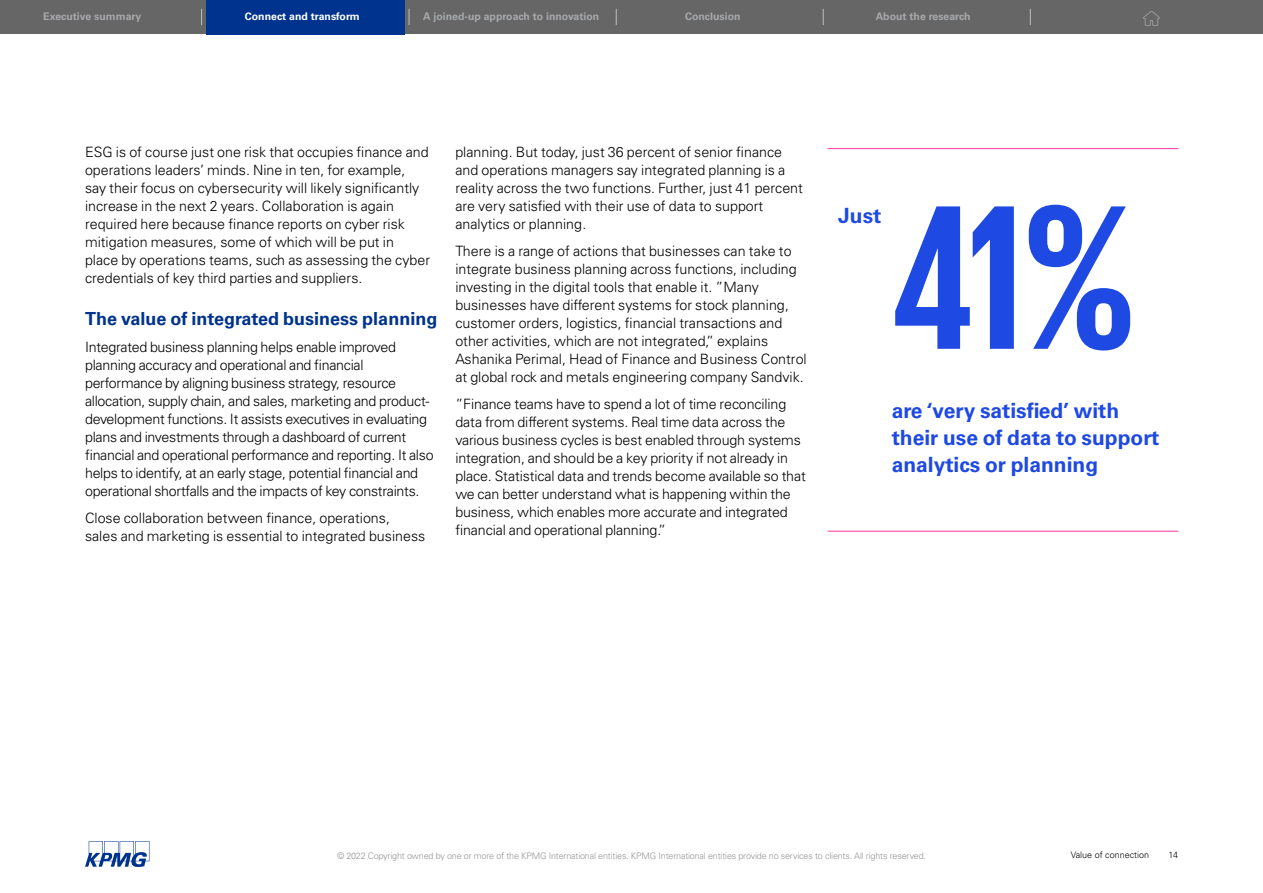
<style>
.page{position:relative;width:1263px;height:893px;background:#fff}
.page>*{position:absolute;margin:0;border:0;box-sizing:border-box;transform-origin:0 0}
.t1{font:700 210px "KPMG";color:#1e49e2}
.t2{font:700 21px/27px "Univers LT Std";color:#1e49e2}
.t3{font:700 18px "Univers LT Std";color:#00338d}
.t4{font:300 14.25px/18px "Univers LT Std";color:#000}
.t5{font:300 14.25px/18px "Univers LT Std";letter-spacing:-.02em;color:#000}
.t6{font:700 10.5px "Univers LT Std";color:#a7a9ac}
.t7{font:300 10.5px "Univers LT Std";color:#fff}
.t8{font:700 10.5px "Univers LT Std";color:#fff}
.t9{font:300 9px "Univers LT Std";letter-spacing:-.02em;color:#939598}
.t10{font:300 9px "Univers LT Std";color:#000}
</style>
<div class="page">
<hr style="left:827px;top:148px;width:351px;height:1px;background:#fd349c">
<hr style="left:827px;top:531px;width:351px;height:1px;background:#fd349c">
<div style="left:0;top:0;width:1263px;height:34px;background:#666"></div>
<svg style="left:85px;top:841px;width:64px;height:26px"></svg>
<svg style="left:1143px;top:11px;width:16px;height:15px"></svg>
<svg style="left:616px;top:9px;width:1px;height:16px"></svg>
<svg style="left:823px;top:9px;width:1px;height:16px"></svg>
<svg style="left:1030px;top:9px;width:1px;height:16px"></svg>
<svg style="left:201px;top:9px;width:1px;height:16px"></svg>
<svg style="left:409px;top:9px;width:1px;height:16px"></svg>
<div style="left:206px;top:0;width:199px;height:34px;background:#00338d"></div>
<p class="t7" style="left:252px;top:10px;width:109px">Connect and transform</p>
<p class="t6" style="left:43px;top:11px;width:100px">Executive summary</p>
<p class="t6" style="left:423px;top:11px;width:178px">A joined-up approach to innovation</p>
<p class="t6" style="left:685px;top:11px;width:57px">Conclusion</p>
<p class="t6" style="left:876px;top:11px;width:96px">About the research</p>
<p class="t8" style="left:245px;top:11px;width:81px">Con ect and tra</p>
<p class="t4" style="left:85px;top:143px;width:347px">ESG is of course just one risk that occupies finance and operations leaders’ minds. Nine in ten, for example,<br>say their focus on cybersecurity will likely significantly increase in the next 2 years. Collaboration is again required here because finance reports on cyber risk mitigation measures, some of which will be put in place by operations teams, such as assessing the cyber credentials of key third parties and suppliers.</p>
<p class="t3" style="left:85px;top:308px;width:354px">The value of integrated business planning</p>
<p class="t5" style="left:85px;top:338px;width:350px">Integrated business planning helps enable improved planning accuracy and operational and financial performance by aligning business strategy, resource allocation, supply chain, and sales, marketing and product&shy;development functions. It assists executives in evaluating plans and investments through a dashboard of current financial and operational performance and reporting. It also helps to identify, at an early stage, potential financial and operational shortfalls and the impacts of key constraints.</p>
<p class="t4" style="left:85px;top:509px;width:342px">Close collaboration between finance, operations, sales and marketing is essential to integrated business</p>
<p class="t4" style="left:455px;top:143px;width:349px">planning. But today, just 36 percent of senior finance and operations managers say integrated planning is a reality across the two functions. Further, just 41 percent are very satisfied with their use of data to support analytics or planning.</p>
<p class="t4" style="left:455px;top:242px;width:353px">There is a range of actions that businesses can take to integrate business planning across functions, including investing in the digital tools that enable it. ”Many businesses have different systems for stock planning, customer orders, logistics, financial transactions and other activities, which are not integrated,” explains Ashanika Perimal, Head of Finance and Business Control at global rock and metals engineering company Sandvik.</p>
<p class="t4" style="left:455px;top:395px;width:352px">”Finance teams have to spend a lot of time reconciling data from different systems. Real time data across the various business cycles is best enabled through systems integration, and should be a key priority if not already in place. Statistical data and trends become available so that we can better understand what is happening within the business, which enables more accurate and integrated financial and operational planning.”</p>
<h2 class="t2" style="left:892px;top:397px;width:269px">are ‘very satisfied’ with their use of data to support analytics or planning</h2>
<h2 class="t2" style="left:838px;top:202px;width:45px">Just</h2>
<h1 class="t1" style="left:892px;top:172px;width:246px">41%</h1>
<p class="t9" style="left:337px;top:850px;width:590px">© 2022 Copyright owned by one or more of the KPMG International entities. KPMG International entities provide no services to clients. All rights reserved.</p>
<p class="t10" style="left:1071px;top:849px;width:80px">Value of connection</p>
<p class="t10" style="left:1169px;top:849px;width:11px">14</p>
</div>
